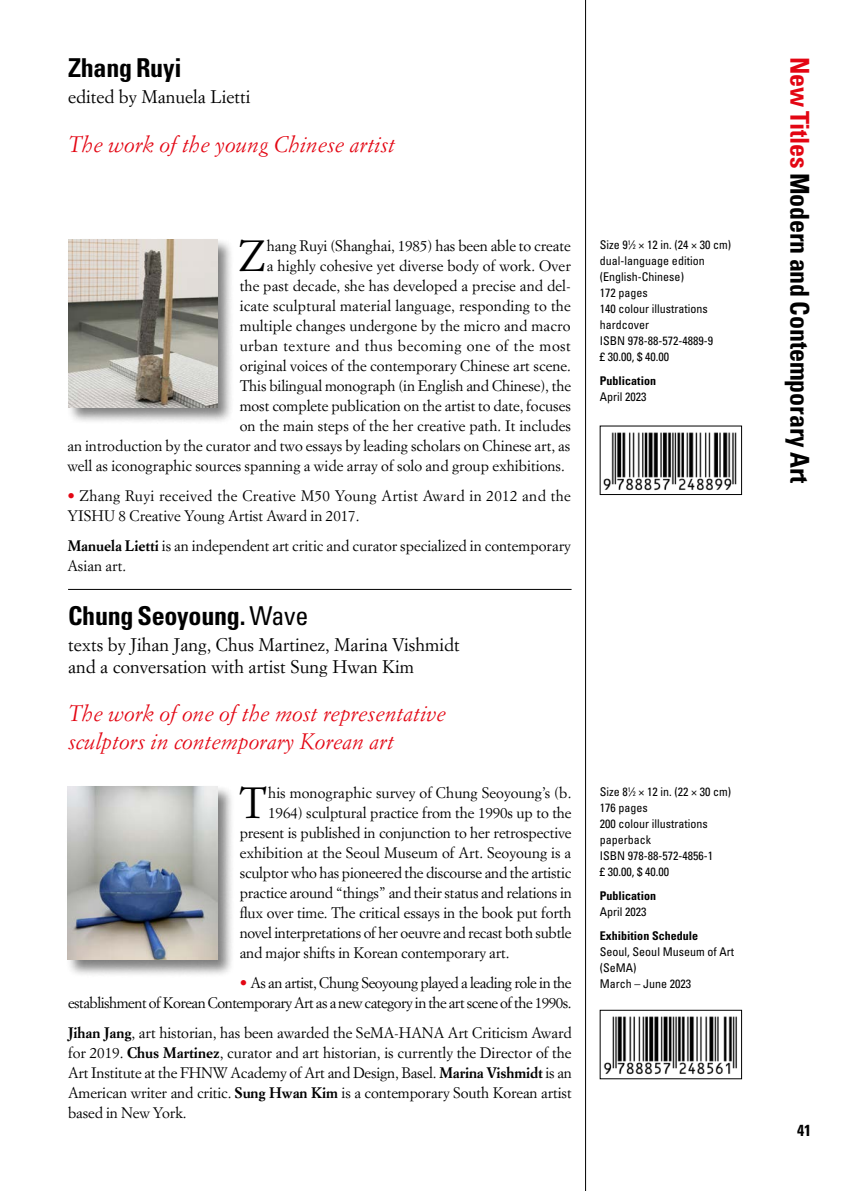
<style>
.page{position:relative;width:851px;height:1191px;background:#fff}
.page>*{position:absolute;margin:0;border:0;box-sizing:border-box;transform-origin:0 0}
.t1{font:43px "Simoncini Garamond";color:#000}
.t2{font:700 condensed 26px "Univers";letter-spacing:-.005em;color:#000}
.t3{font:italic 22px/28px "Simoncini Garamond";color:#e30613}
.t4{font:18px/22px "Simoncini Garamond";color:#000}
.t5{font:700 condensed 16px "Univers";color:#000}
.t6{font:15px/20px "Simoncini Garamond";color:#000;text-align:justify}
.t7{font:15px/20px "Simoncini Garamond";letter-spacing:-.035em;color:#000;text-align:right}
.t8{font:15px/20px "Simoncini Garamond";letter-spacing:.02em;color:#000}
.t9{font:15px "Simoncini Garamond";letter-spacing:-.02em;color:#000}
.t10{font:15px "Simoncini Garamond";letter-spacing:.03em;color:#000}
.t11{font:condensed 12px/16px "Univers";color:#000}
.t12{font:700 condensed 12px "Univers";color:#000}
.s1{color:#e30613}
.s2{font-weight:700}
.s3{font-weight:400}
.s4{font-size:6.6px}
</style>
<div class="page">
<hr style="left:585px;top:0;width:1px;height:1191px;background:#000">
<hr style="left:68px;top:589px;width:503px;height:1px;background:#000">
<img style="left:603px;top:1016px;width:134px;height:59px">
<div style="left:600px;top:1010px;width:141px;height:69px;border:1px solid #000"></div>
<img style="left:603px;top:432px;width:134px;height:59px">
<div style="left:600px;top:426px;width:141px;height:69px;border:1px solid #000"></div>
<div style="left:66px;top:237px;width:169px;height:188px;background:#000;opacity:.5"></div>
<img style="left:68px;top:239px;width:149px;height:168px">
<div style="left:65px;top:785px;width:170px;height:193px;background:#000;opacity:.5"></div>
<img style="left:67px;top:786px;width:150px;height:174px">
<h2 class="t2" style="left:68px;top:52px;width:115px">Zhang Ruyi</h2>
<p class="t4" style="left:68px;top:86px;width:184px">edited by Manuela Lietti</p>
<h3 class="t3" style="left:68px;top:129px;width:328px">The work of the young Chinese artist</h3>
<h1 class="t1" style="left:238px;top:229px;width:29px">Z</h1>
<p class="t6" style="left:267px;top:235px;width:305px">hang Ruyi (Shanghai, 1985) has been able to create</p>
<p class="t6" style="left:267px;top:255px;width:305px">a highly cohesive yet diverse body of work. Over</p>
<p class="t6" style="left:240px;top:275px;width:333px">the past decade, she has developed a precise and del-</p>
<p class="t6" style="left:240px;top:295px;width:332px">icate sculptural material language, responding to the</p>
<p class="t6" style="left:240px;top:315px;width:332px">multiple changes undergone by the micro and macro</p>
<p class="t10" style="left:240px;top:336px;width:333px">urban texture and thus becoming one of the most</p>
<p class="t6" style="left:240px;top:355px;width:332px">original voices of the contemporary Chinese art scene.</p>
<p class="t6" style="left:240px;top:375px;width:333px">This bilingual monograph (in English and Chinese), the</p>
<p class="t6" style="left:240px;top:395px;width:332px">most complete publication on the artist to date, focuses</p>
<p class="t6" style="left:240px;top:415px;width:333px">on the main steps of the her creative path. It includes</p>
<p class="t6" style="left:67px;top:435px;width:504px">an introduction by the curator and two essays by leading scholars on Chinese art, as</p>
<p class="t6" style="left:67px;top:455px;width:499px">well as iconographic sources spanning a wide array of solo and group exhibitions.</p>
<p class="t8" style="left:67px;top:485px;width:505px"><span class="s1">•</span> Zhang Ruyi received the Creative M50 Young Artist Award in 2012 and the<br>YISHU 8 Creative Young Artist Award in 2017.</p>
<p class="t6" style="left:67px;top:535px;width:505px"><span class="s2">Manuela Lietti</span> is an independent art critic and curator specialized in contemporary<br>Asian art.</p>
<h2 class="t2" style="left:68px;top:599px;width:242px">Chung Seoyoung. <span class="s3">Wave</span></h2>
<p class="t4" style="left:68px;top:633px;width:393px">texts by Jihan Jang, Chus Martinez, Marina Vishmidt and a conversation with artist Sung Hwan Kim</p>
<h3 class="t3" style="left:68px;top:699px;width:379px">The work of one of the most representative sculptors in contemporary Korean art</h3>
<h1 class="t1" style="left:239px;top:776px;width:29px">T</h1>
<p class="t6" style="left:268px;top:782px;width:304px">his monographic survey of Chung Seoyoung’s (b.</p>
<p class="t6" style="left:268px;top:802px;width:305px">1964) sculptural practice from the 1990s up to the</p>
<p class="t6" style="left:240px;top:822px;width:333px">present is published in conjunction to her retrospective</p>
<p class="t6" style="left:240px;top:842px;width:333px">exhibition at the Seoul Museum of Art. Seoyoung is a</p>
<p class="t6" style="left:240px;top:862px;width:333px">sculptor who has pioneered the discourse and the artistic</p>
<p class="t6" style="left:240px;top:882px;width:333px">practice around “things” and their status and relations in</p>
<p class="t6" style="left:240px;top:902px;width:333px">flux over time. The critical essays in the book put forth</p>
<p class="t9" style="left:240px;top:923px;width:333px">novel interpretations of her oeuvre and recast both subtle</p>
<p class="t6" style="left:240px;top:942px;width:271px">and major shifts in Korean contemporary art.</p>
<p class="t7" style="left:68px;top:972px;width:505px"><span class="s1">•</span> As an artist, Chung Seoyoung played a leading role in the<br>establishment of Korean Contemporary Art as a new category in the art scene of the 1990s.</p>
<p class="t6" style="left:68px;top:1022px;width:505px"><span class="s2">Jihan Jang</span>, art historian, has been awarded the SeMA-HANA Art Criticism Award for 2019. <span class="s2">Chus Martinez</span>, curator and art historian, is currently the Director of the Art Institute at the FHNW Academy of Art and Design, Basel. <span class="s2">Marina Vishmidt</span> is an American writer and critic. <span class="s2">Sung Hwan Kim</span> is a contemporary South Korean artist based in New York.</p>
<p class="t11" style="left:600px;top:236px;width:133px">Size 9<sup>1</sup>⁄<span class="s4">2</span> × 12 in. (24 × 30 cm) dual-language edition (English-Chinese)<br>172 pages<br>140 colour illustrations hardcover<br>ISBN 978-88-572-4889-9<br>£ 30.00, $ 40.00</p>
<p class="t12" style="left:600px;top:373px;width:58px">Publication</p>
<p class="t11" style="left:600px;top:388px;width:48px">April 2023</p>
<p class="t11" style="left:600px;top:783px;width:133px">Size 8<sup>1</sup>⁄<span class="s4">2</span> × 12 in. (22 × 30 cm)<br>176 pages<br>200 colour illustrations paperback<br>ISBN 978-88-572-4856-1<br>£ 30.00, $ 40.00</p>
<p class="t12" style="left:600px;top:888px;width:58px">Publication</p>
<p class="t11" style="left:600px;top:903px;width:48px">April 2023</p>
<p class="t12" style="left:600px;top:928px;width:100px">Exhibition Schedule</p>
<p class="t11" style="left:600px;top:943px;width:135px">Seoul, Seoul Museum of Art (SeMA)<br>March – June 2023</p>
<h2 class="t2" style="left:815px;top:57px;width:428px;rotate:90deg"><span class="s1">New Titles</span> Modern and Contemporary Art</h2>
<p class="t5" style="left:797px;top:1120px;width:16px">41</p>
</div>
